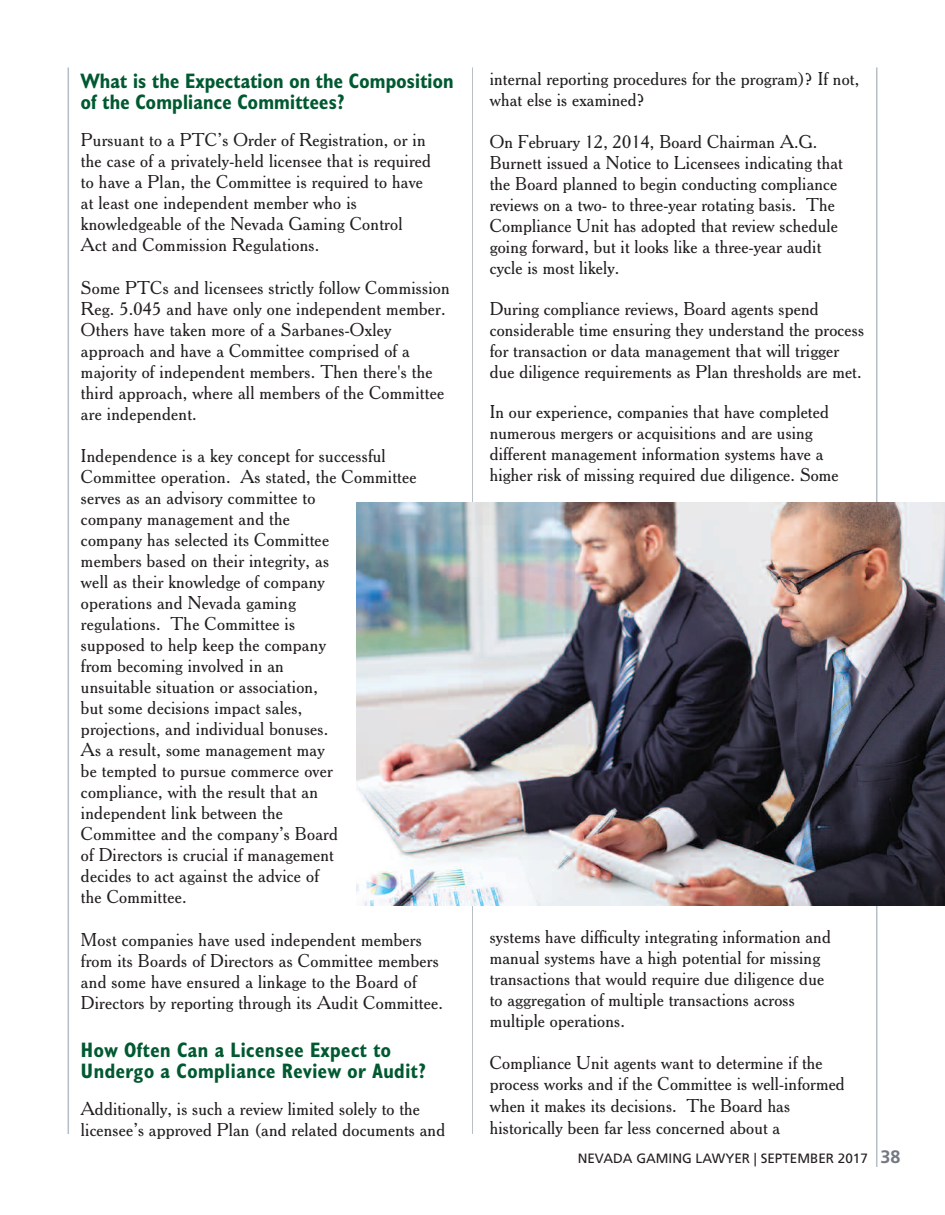
<style>
.page{position:relative;width:945px;height:1215px;background:#fff}
.page>*{position:absolute;margin:0;border:0;box-sizing:border-box;transform-origin:0 0}
.t1{font:700 condensed 21px/21px "Humanist 521 BT";letter-spacing:.01em;color:#005931}
.t2{font:18px/21px "Cheltenham BT";letter-spacing:.015em;color:#231f20}
.t3{font:13.5px "Frutiger";color:#231f20}
.s1{font-weight:700;font-size:18px;color:#737983}
</style>
<div class="page">
<hr style="left:876px;top:67px;width:1px;height:1100px;background:#b6bfc6">
<hr style="left:68px;top:68px;width:1px;height:1066px;background:#b6bfc6">
<hr style="left:472px;top:68px;width:1px;height:1066px;background:#b6bfc6">
<img style="left:357px;top:503px;width:588px;height:402px">
<p class="t1" style="left:81px;top:70px;width:374px">What is the Expectation on the Composition of the Compliance Committees?</p>
<p class="t2" style="left:81px;top:129px;width:352px">Pursuant to a PTC’s Order of Registration, or in the case of a privately-held licensee that is required to have a Plan, the Committee is required to have at least one independent member who is knowledgeable of the Nevada Gaming Control Act and Commission Regulations.</p>
<p class="t2" style="left:81px;top:277px;width:370px">Some PTCs and licensees strictly follow Commission Reg. 5.045 and have only one independent member.<br>Others have taken more of a Sarbanes-Oxley approach and have a Committee comprised of a majority of independent members. Then there's the third approach, where all members of the Committee are independent.</p>
<p class="t2" style="left:81px;top:445px;width:337px">Independence is a key concept for successful Committee operation. As stated, the Committee serves as an advisory committee to<br>company management and the<br>company has selected its Committee<br>members based on their integrity, as<br>well as their knowledge of company<br>operations and Nevada gaming<br>regulations. The Committee is<br>supposed to help keep the company<br>from becoming involved in an<br>unsuitable situation or association,<br>but some decisions impact sales,<br>projections, and individual bonuses.<br>As a result, some management may<br>be tempted to pursue commerce over compliance, with the result that an<br>independent link between the<br>Committee and the company’s Board<br>of Directors is crucial if management<br>decides to act against the advice of<br>the Committee.</p>
<p class="t2" style="left:81px;top:929px;width:364px">Most companies have used independent members from its Boards of Directors as Committee members and some have ensured a linkage to the Board of Directors by reporting through its Audit Committee.</p>
<p class="t1" style="left:81px;top:1039px;width:347px">How Often Can a Licensee Expect to<br>Undergo a Compliance Review or Audit?</p>
<p class="t2" style="left:81px;top:1098px;width:366px">Additionally, is such a review limited solely to the licensee’s approved Plan (and related documents and</p>
<p class="t2" style="left:490px;top:68px;width:371px">internal reporting procedures for the program)? If not, what else is examined?</p>
<p class="t2" style="left:490px;top:132px;width:355px">On February 12, 2014, Board Chairman A.G.<br>Burnett issued a Notice to Licensees indicating that the Board planned to begin conducting compliance reviews on a two- to three-year rotating basis. The Compliance Unit has adopted that review schedule going forward, but it looks like a three-year audit cycle is most likely.</p>
<p class="t2" style="left:490px;top:298px;width:376px">During compliance reviews, Board agents spend considerable time ensuring they understand the process for transaction or data management that will trigger due diligence requirements as Plan thresholds are met.</p>
<p class="t2" style="left:490px;top:402px;width:350px">In our experience, companies that have completed numerous mergers or acquisitions and are using different management information systems have a higher risk of missing required due diligence. Some</p>
<p class="t2" style="left:490px;top:927px;width:343px">systems have difficulty integrating information and manual systems have a high potential for missing transactions that would require due diligence due to aggregation of multiple transactions across multiple operations.</p>
<p class="t2" style="left:490px;top:1051px;width:357px;line-height:21.8px">Compliance Unit agents want to determine if the process works and if the Committee is well-informed when it makes its decisions. The Board has historically been far less concerned about a</p>
<p class="t3" style="left:578px;top:1153px;width:324px">NEVADA GAMING LAWYER | SEPTEMBER 2017 <span class="s1">38</span></p>
</div>
